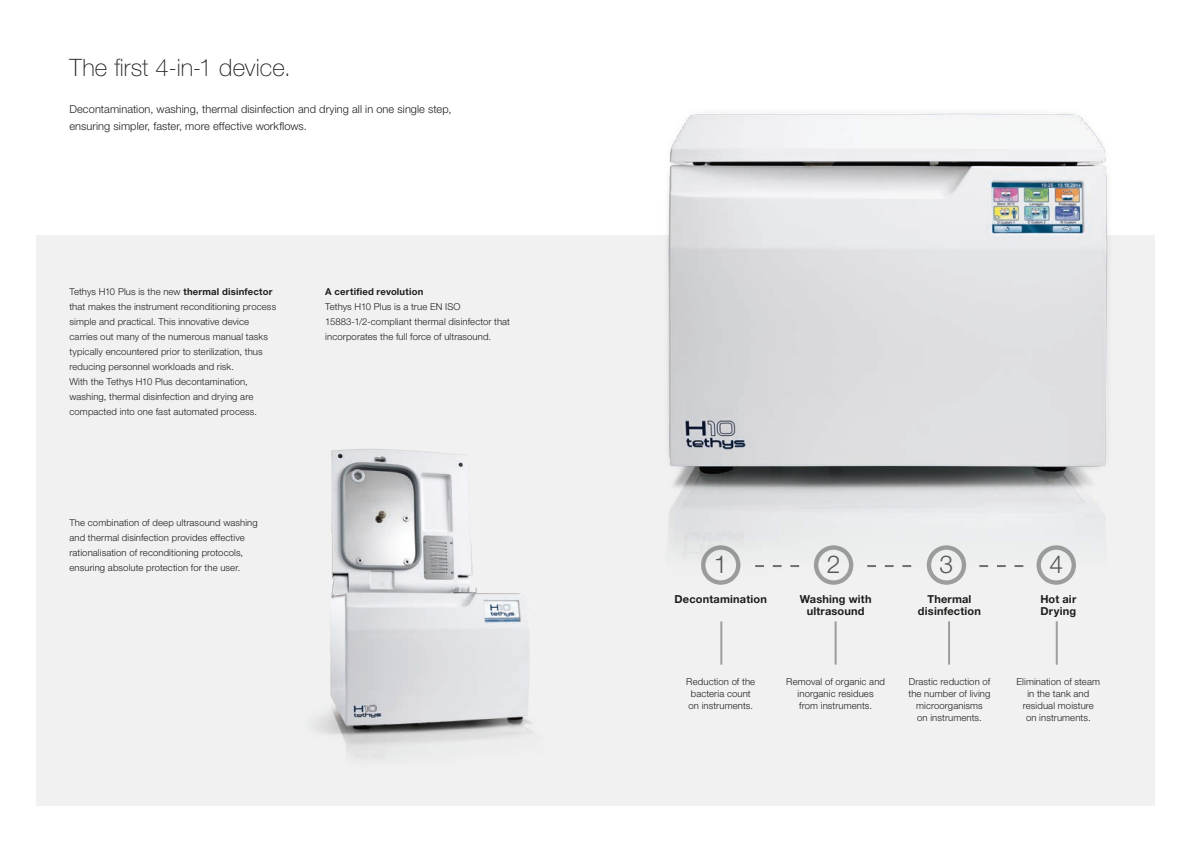
<style>
.page{position:relative;width:1191px;height:842px;background:#fff}
.page>*{position:absolute;margin:0;border:0;box-sizing:border-box;transform-origin:0 0}
.t1{font:300 24.6px "Helvetica Neue LT Std";color:#575756}
.t2{font:100 24px "Helvetica Neue LT Std";letter-spacing:.005em;color:#1d1d1b}
.t3{font:300 11px/17px "Helvetica Neue LT Std";letter-spacing:.005em;color:#1d1d1b}
.t4{font:700 11px/12px "Helvetica Neue LT Std";letter-spacing:.015em;color:#1d1d1b;text-align:center}
.t5{font:300 9.5px/15px "Helvetica Neue LT Std";letter-spacing:.015em;color:#1d1d1b}
.t6{font:700 9.5px "Helvetica Neue LT Std";letter-spacing:.02em;color:#1d1d1b}
.s1{font-weight:700}
</style>
<div class="page">
<div style="left:36px;top:235px;width:1119px;height:571px;background:#f1f1f1"></div>
<img style="left:315px;top:449px;width:218px;height:310px">
<hr style="left:720px;top:621px;width:2px;height:44px;background:#9d9d9d">
<hr style="left:1055px;top:621px;width:2px;height:44px;background:#9d9d9d">
<hr style="left:834px;top:621px;width:2px;height:44px;background:#9d9d9d">
<hr style="left:948px;top:621px;width:2px;height:44px;background:#9d9d9d">
<img style="left:668px;top:113px;width:440px;height:510px">
<h2 class="t2" style="left:69px;top:54px;width:223px">The first 4-in-1 device.</h2>
<p class="t3" style="left:69px;top:100px;width:383px">Decontamination, washing, thermal disinfection and drying all in one single step, ensuring simpler, faster, more effective workflows.</p>
<p class="t5" style="left:69px;top:284px;width:208px">Tethys H10 Plus is the new <span class="s1">thermal disinfector </span>that makes the instrument reconditioning process simple and practical. This innovative device carries out many of the numerous manual tasks typically encountered prior to sterilization, thus reducing personnel workloads and risk.<br>With the Tethys H10 Plus decontamination, washing, thermal disinfection and drying are compacted into one fast automated process.</p>
<p class="t6" style="left:325px;top:286px;width:100px">A certified revolution</p>
<p class="t5" style="left:325px;top:299px;width:186px">Tethys H10 Plus is a true EN ISO<br>15883-1/2-compliant thermal disinfector that incorporates the full force of ultrasound.</p>
<p class="t5" style="left:69px;top:514px;width:190px">The combination of deep ultrasound washing and thermal disinfection provides effective rationalisation of reconditioning protocols, ensuring absolute protection for the user.</p>
<h1 class="t1" style="left:714px;top:549px;width:15px">1</h1>
<h1 class="t1" style="left:826px;top:549px;width:15px">2</h1>
<h1 class="t1" style="left:939px;top:549px;width:15px">3</h1>
<h1 class="t1" style="left:1049px;top:549px;width:15px">4</h1>
<p class="t4" style="left:674px;top:593px;width:94px">Decontamination</p>
<p class="t4" style="left:1040px;top:593px;width:37px;text-align:left">Hot air<br>Drying</p>
<p class="t4" style="left:799px;top:593px;width:73px">Washing with ultrasound</p>
<p class="t4" style="left:918px;top:593px;width:64px">Thermal disinfection</p>
<p class="t5" style="left:686px;top:675px;width:70px;line-height:12px">Reduction of the bacteria count on instruments.</p>
<p class="t5" style="left:786px;top:675px;width:100px;line-height:12px;text-align:center">Removal of organic and inorganic residues<br>from instruments.</p>
<p class="t5" style="left:908px;top:675px;width:83px;line-height:12px;text-align:center">Drastic reduction of the number of living microorganisms<br>on instruments.</p>
<p class="t5" style="left:1016px;top:675px;width:85px;line-height:12px;text-align:center">Elimination of steam in the tank and residual moisture on instruments.</p>
</div>
